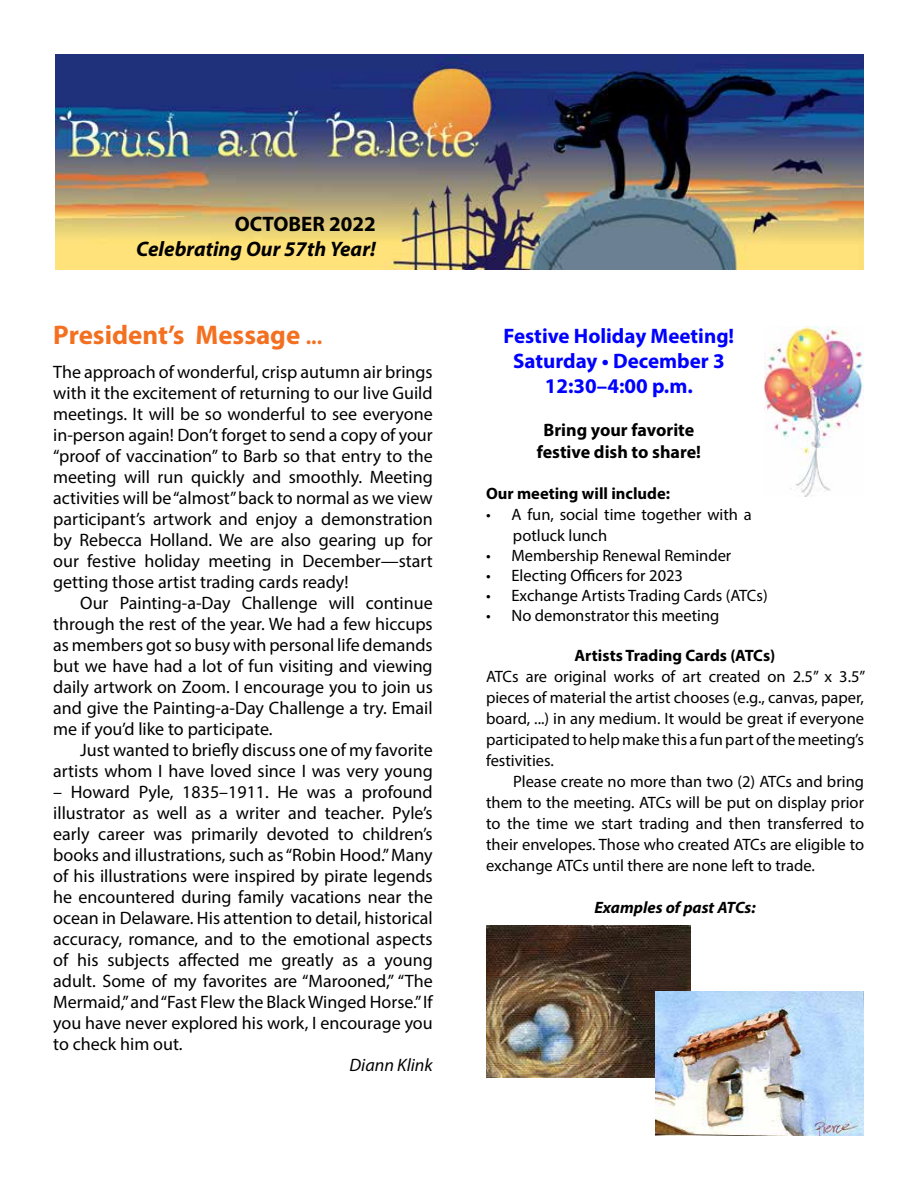
<style>
.page{position:relative;width:918px;height:1188px;background:#fff}
.page>*{position:absolute;margin:0;border:0;box-sizing:border-box;transform-origin:0 0}
.t1{font:700 27px "Myriad Pro";color:#f37021}
.t2{font:700 21px/25.2px "Myriad Pro";color:#00f;text-align:center}
.t3{font:italic 700 21px "Myriad Pro";color:#000}
.t4{font:700 21px "Myriad Pro";color:#000}
.t5{font:18px/21px "Myriad Pro";color:#000;text-align:justify}
.t6{font:700 18px/21.6px "Myriad Pro";color:#000;text-align:center}
.t7{font:italic 18px "Myriad Pro";color:#000}
.t8{font:16.5px/21px "Myriad Pro";color:#000;text-align:justify}
.t9{font:700 16.5px "Myriad Pro";color:#000}
.t10{font:italic 700 16.5px "Myriad Pro";color:#000}
.s1{font-size:21px}
</style>
<div class="page">
<img style="left:55px;top:54px;width:809px;height:216px">
<img style="left:764px;top:327px;width:100px;height:169px">
<img style="left:486px;top:926px;width:205px;height:152px">
<img style="left:656px;top:992px;width:208px;height:144px">
<p class="t4" style="left:235px;top:210px;width:143px">OCTOBER 2022</p>
<p class="t3" style="left:136px;top:235px;width:241px">Celebrating Our 57th Year!</p>
<h1 class="t1" style="left:53px;top:318px;width:270px">President’s Message <span class="s1">...</span></h1>
<p class="t5" style="left:53px;top:361px;width:381px">The approach of wonderful, crisp autumn air brings with it the excitement of returning to our live Guild meetings. It will be so wonderful to see everyone in-person again! Don’t forget to send a copy of your “proof of vaccination” to Barb so that entry to the meeting will run quickly and smoothly. Meeting activities will be “almost” back to normal as we view participant’s artwork and enjoy a demonstration by Rebecca Holland. We are also gearing up for our festive holiday meeting in December—start getting those artist trading cards ready!</p>
<p class="t5" style="left:53px;top:592px;width:381px;text-indent:27px">Our Painting-a-Day Challenge will continue through the rest of the year. We had a few hiccups as members got so busy with personal life demands but we have had a lot of fun visiting and viewing daily artwork on Zoom. I encourage you to join us and give the Painting-a-Day Challenge a try. Email me if you’d like to participate.</p>
<p class="t5" style="left:53px;top:739px;width:381px;text-align:right">Just wanted to briefly discuss one of my favorite artists whom I have loved since I was very young</p>
<p class="t5" style="left:53px;top:781px;width:381px">– Howard Pyle, 1835–1911. He was a profound illustrator as well as a writer and teacher. Pyle’s early career was primarily devoted to children’s books and illustrations, such as “Robin Hood.” Many of his illustrations were inspired by pirate legends he encountered during family vacations near the ocean in Delaware. His attention to detail, historical accuracy, romance, and to the emotional aspects of his subjects affected me greatly as a young adult. Some of my favorites are “Marooned,” “The Mermaid,” and “Fast Flew the Black Winged Horse.” If you have never explored his work, I encourage you to check him out.</p>
<p class="t7" style="left:349px;top:1054px;width:85px">Diann Klink</p>
<p class="t2" style="left:504px;top:322px;width:232px">Festive Holiday Meeting!<br>Saturday • December 3<br>12:30–4:00 p.m.</p>
<p class="t6" style="left:537px;top:419px;width:166px">Bring your favorite festive dish to share!</p>
<p class="t9" style="left:486px;top:483px;width:186px">Our meeting will include:</p>
<p class="t8" style="left:513px;top:504px;width:240px;text-indent:-27px">• A fun, social time together with a potluck lunch</p>
<p class="t8" style="left:486px;top:545px;width:247px">• Membership Renewal Reminder</p>
<p class="t8" style="left:486px;top:565px;width:199px">• Electing Officers for 2023</p>
<p class="t8" style="left:486px;top:584px;width:283px">• Exchange Artists Trading Cards (ATCs)</p>
<p class="t8" style="left:486px;top:604px;width:235px">• No demonstrator this meeting</p>
<p class="t9" style="left:575px;top:645px;width:202px">Artists Trading Cards (ATCs)</p>
<p class="t8" style="left:486px;top:666px;width:381px">ATCs are original works of art created on 2.5” x 3.5” pieces of material the artist chooses (e.g., canvas, paper, board, ...) in any medium. It would be great if everyone participated to help make this a fun part of the meeting’s festivities.</p>
<p class="t8" style="left:486px;top:771px;width:380px;text-indent:27px">Please create no more than two (2) ATCs and bring them to the meeting. ATCs will be put on display prior to the time we start trading and then transferred to their envelopes. Those who created ATCs are eligible to exchange ATCs until there are none left to trade.</p>
<p class="t10" style="left:594px;top:897px;width:163px">Examples of past ATCs:</p>
</div>
